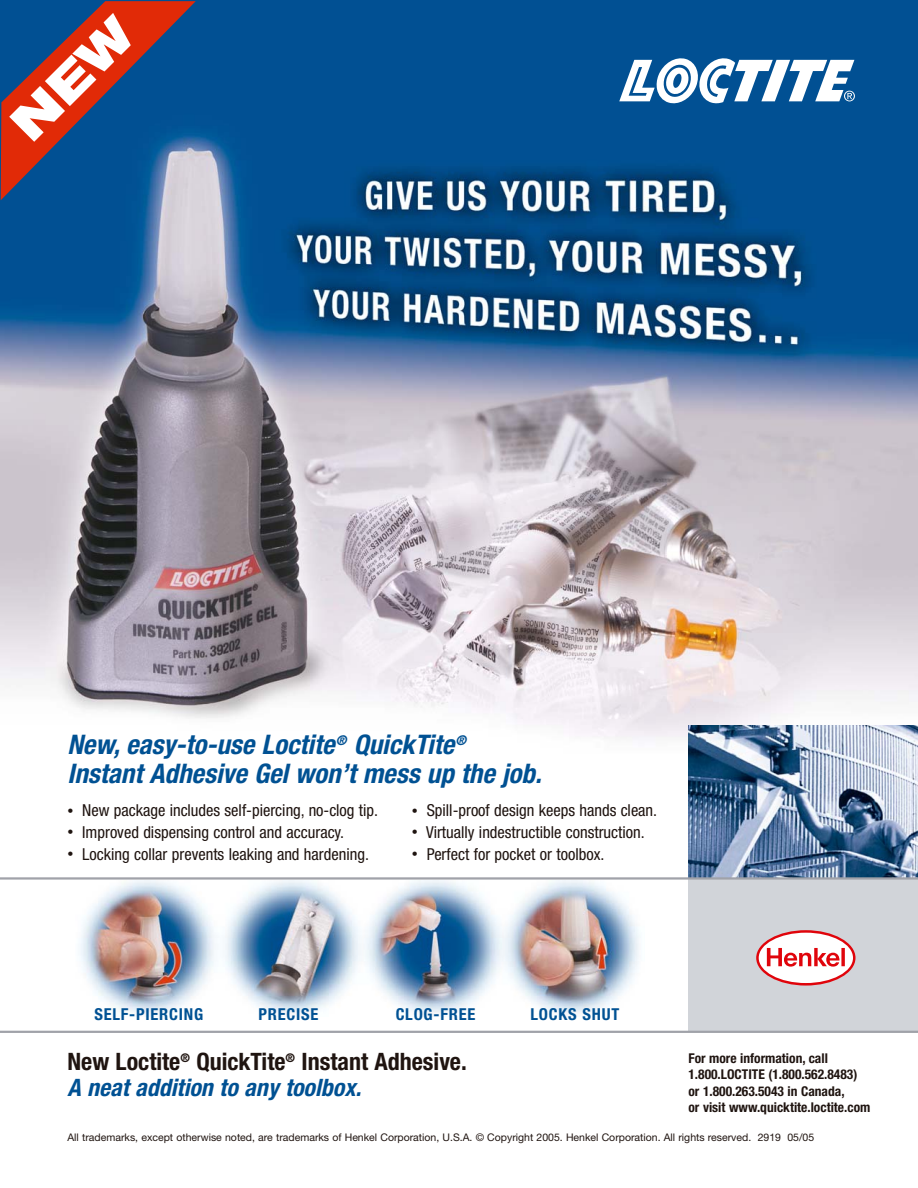
<style>
.page{position:relative;width:918px;height:1188px;background:#fff}
.page>*{position:absolute;margin:0;border:0;box-sizing:border-box;transform-origin:0 0}
.t1{font:italic 700 condensed 27px/28.5px "Helvetica Neue";color:#005193}
.t2{font:700 condensed 24px/25.5px "Helvetica Neue";color:#1f1410}
.t3{font:condensed 16.5px "Helvetica Neue";color:#1f1410}
.t4{font:700 condensed 16.5px "Helvetica Neue";letter-spacing:.05em;color:#005193}
.t5{font:700 condensed 13.5px/16.5px "Helvetica Neue";color:#1f1410}
.t6{font:10.5px "Helvetica Neue";color:#1f1410}
.s1{font-size:12px}
.s2{font-style:italic;color:#005193}
</style>
<div class="page">
<img style="left:0;top:0;width:918px;height:739px">
<img style="left:80px;top:880px;width:560px;height:134px">
<div style="left:688px;top:878px;width:230px;height:154px;background:#d1d4d9"></div>
<svg style="left:756px;top:930px;width:100px;height:56px"></svg>
<div style="left:759px;top:933px;width:94px;height:50px;background:#fff;border-radius:50%"></div>
<svg style="left:767px;top:948px;width:78px;height:19px"></svg>
<img style="left:688px;top:725px;width:230px;height:152px">
<hr style="left:0;top:877px;width:918px;height:3px;background:#a0a2a9">
<hr style="left:0;top:1031px;width:918px;height:2px;background:#a0a2a9">
<svg style="left:619px;top:58px;width:236px;height:47px"></svg>
<svg style="left:1px;top:1px;width:195px;height:199px;background:#5c4863"></svg>
<h1 class="t1" style="left:68px;top:733px;width:481px">New, easy -to-use Loctite<sup>®</sup> QuickTite<sup>®<br></sup>Instant Adhesive Gel won’t mess up the job.</h1>
<p class="t3" style="left:68px;top:805px;width:312px"><span class="s1">•</span> New package includes self-piercing, no-clog tip.</p>
<p class="t3" style="left:68px;top:826px;width:278px"><span class="s1">•</span> Improved dispensing control and accuracy.</p>
<p class="t3" style="left:68px;top:848px;width:303px"><span class="s1">•</span> Locking collar prevents leaking and hardening.</p>
<p class="t3" style="left:412px;top:805px;width:247px"><span class="s1">•</span> Spill-proof design keeps hands clean.</p>
<p class="t3" style="left:412px;top:826px;width:234px"><span class="s1">•</span> Virtually indestructible construction.</p>
<p class="t3" style="left:412px;top:848px;width:194px"><span class="s1">•</span> Perfect for pocket or toolbox.</p>
<p class="t4" style="left:94px;top:1008px;width:110px">SELF-PIERCING</p>
<p class="t4" style="left:259px;top:1008px;width:61px">PRECISE</p>
<p class="t4" style="left:396px;top:1008px;width:81px">CLOG-FREE</p>
<p class="t4" style="left:531px;top:1008px;width:90px">LOCKS SHUT</p>
<h2 class="t2" style="left:67px;top:1051px;width:401px">New Loctite<sup>®</sup> QuickTite<sup>®</sup> Instant Adhesive.<br><span class="s2">A neat addition to any toolbox.</span></h2>
<p class="t5" style="left:688px;top:1051px;width:183px">For more information, call<br>1.800.LOCTITE (1.800.562.8483) or 1.800.263.5043 in Canada,<br>or visit www.quicktite.loctite.com</p>
<p class="t6" style="left:68px;top:1134px;width:748px">All trademarks, except otherwise noted, are trademarks of Henkel Corporation, U.S.A. © Copyright 2005. Henkel Corporation. All rights reserved. 2919 05/05</p>
</div>
